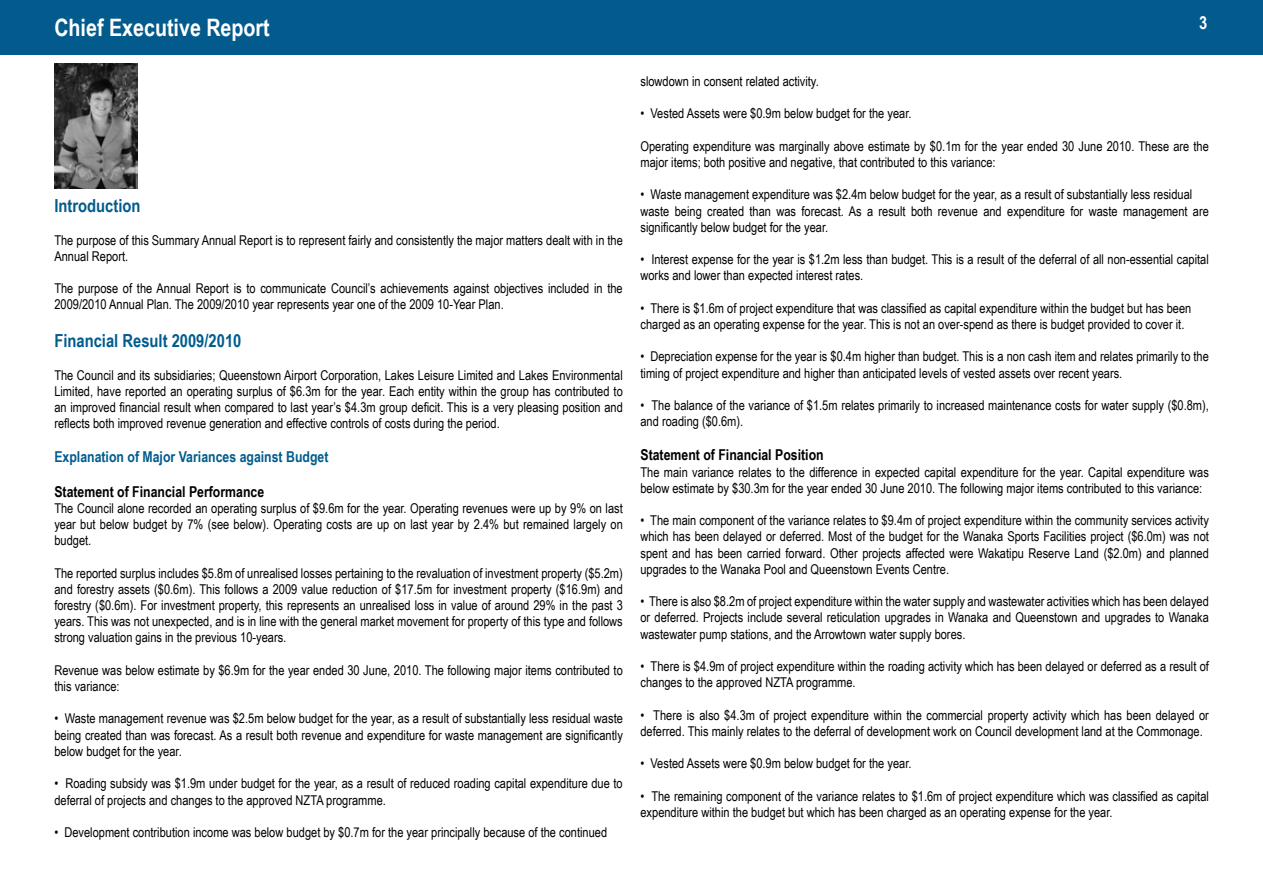
<style>
.page{position:relative;width:1263px;height:893px;background:#fff}
.page>*{position:absolute;margin:0;border:0;box-sizing:border-box;transform-origin:0 0}
.t1{font:700 24px "Arial Narrow";color:#fff}
.t2{font:700 18px "Arial Narrow";color:#005c8d}
.t3{font:700 18px "Arial Narrow";color:#fff}
.t4{font:700 15px "Arial Narrow";color:#000}
.t5{font:700 15px "Arial Narrow";color:#005c8d}
.t6{font:13.5px/16.2px "Arial Narrow";color:#000}
</style>
<div class="page">
<div style="left:1px;top:0;width:1262px;height:54px;background:#025b8c"></div>
<img style="left:54px;top:63px;width:83px;height:125px">
<h1 class="t1" style="left:54px;top:10px;width:217px">Chief Executive Report</h1>
<h2 class="t3" style="left:1199px;top:10px;width:10px">3</h2>
<h2 class="t2" style="left:54px;top:192px;width:88px">Introduction</h2>
<p class="t6" style="left:54px;top:231px;width:570px">The purpose of this Summary Annual Report is to represent fairly and consistently the major matters dealt with in the<br>Annual Report.</p>
<p class="t6" style="left:54px;top:280px;width:570px">The purpose of the Annual Report is to communicate Council’s achievements against objectives included in the<br>2009/2010 Annual Plan. The 2009/2010 year represents year one of the 2009 10-Year Plan.</p>
<h2 class="t2" style="left:54px;top:327px;width:189px">Financial Result 2009/2010</h2>
<p class="t6" style="left:54px;top:366px;width:570px;text-align:justify">The Council and its subsidiaries; Queenstown Airport Corporation, Lakes Leisure Limited and Lakes Environmental Limited, have reported an operating surplus of $6.3m for the year. Each entity within the group has contributed to an improved financial result when compared to last year’s $4.3m group deficit. This is a very pleasing position and reflects both improved revenue generation and effective controls of costs during the period.</p>
<p class="t5" style="left:54px;top:446px;width:276px">Explanation of Major Variances against Budget</p>
<p class="t4" style="left:54px;top:480px;width:211px">Statement of Financial Performance</p>
<p class="t6" style="left:54px;top:499px;width:570px;text-align:justify">The Council alone recorded an operating surplus of $9.6m for the year. Operating revenues were up by 9% on last year but below budget by 7% (see below). Operating costs are up on last year by 2.4% but remained largely on budget.</p>
<p class="t6" style="left:54px;top:564px;width:570px;text-align:justify">The reported surplus includes $5.8m of unrealised losses pertaining to the revaluation of investment property ($5.2m) and forestry assets ($0.6m). This follows a 2009 value reduction of $17.5m for investment property ($16.9m) and forestry ($0.6m). For investment property, this represents an unrealised loss in value of around 29% in the past 3 years. This was not unexpected, and is in line with the general market movement for property of this type and follows strong valuation gains in the previous 10-years.</p>
<p class="t6" style="left:54px;top:661px;width:570px">Revenue was below estimate by $6.9m for the year ended 30 June, 2010. The following major items contributed to this variance:</p>
<p class="t6" style="left:54px;top:710px;width:570px;text-align:justify">• Waste management revenue was $2.5m below budget for the year, as a result of substantially less residual waste being created than was forecast. As a result both revenue and expenditure for waste management are significantly below budget for the year.</p>
<p class="t6" style="left:54px;top:775px;width:570px">• Roading subsidy was $1.9m under budget for the year, as a result of reduced roading capital expenditure due to deferral of projects and changes to the approved NZTA programme.</p>
<p class="t6" style="left:54px;top:823px;width:554px">• Development contribution income was below budget by $0.7m for the year principally because of the continued</p>
<p class="t6" style="left:640px;top:73px;width:180px">slowdown in consent related activity.</p>
<p class="t6" style="left:640px;top:105px;width:272px">• Vested Assets were $0.9m below budget for the year.</p>
<p class="t6" style="left:640px;top:137px;width:570px">Operating expenditure was marginally above estimate by $0.1m for the year ended 30 June 2010. These are the major items; both positive and negative, that contributed to this variance:</p>
<p class="t6" style="left:640px;top:186px;width:570px">• Waste management expenditure was $2.4m below budget for the year, as a result of substantially less residual waste being created than was forecast. As a result both revenue and expenditure for waste management are significantly below budget for the year.</p>
<p class="t6" style="left:640px;top:251px;width:570px">• Interest expense for the year is $1.2m less than budget. This is a result of the deferral of all non-essential capital works and lower than expected interest rates.</p>
<p class="t6" style="left:640px;top:299px;width:552px">• There is $1.6m of project expenditure that was classified as capital expenditure within the budget but has been charged as an operating expense for the year. This is not an over-spend as there is budget provided to cover it.</p>
<p class="t6" style="left:640px;top:348px;width:570px">• Depreciation expense for the year is $0.4m higher than budget. This is a non cash item and relates primarily to the timing of project expenditure and higher than anticipated levels of vested assets over recent years.</p>
<p class="t6" style="left:640px;top:397px;width:570px">• The balance of the variance of $1.5m relates primarily to increased maintenance costs for water supply ($0.8m), and roading ($0.6m).</p>
<p class="t4" style="left:640px;top:444px;width:185px">Statement of Financial Position</p>
<p class="t6" style="left:640px;top:463px;width:570px">The main variance relates to the difference in expected capital expenditure for the year. Capital expenditure was below estimate by $30.3m for the year ended 30 June 2010. The following major items contributed to this variance:</p>
<p class="t6" style="left:640px;top:512px;width:570px;text-align:justify">• The main component of the variance relates to $9.4m of project expenditure within the community services activity which has been delayed or deferred. Most of the budget for the Wanaka Sports Facilities project ($6.0m) was not spent and has been carried forward. Other projects affected were Wakatipu Reserve Land ($2.0m) and planned upgrades to the Wanaka Pool and Queenstown Events Centre.</p>
<p class="t6" style="left:640px;top:593px;width:570px;text-align:justify">• There is also $8.2m of project expenditure within the water supply and wastewater activities which has been delayed or deferred. Projects include several reticulation upgrades in Wanaka and Queenstown and upgrades to Wanaka wastewater pump stations, and the Arrowtown water supply bores.</p>
<p class="t6" style="left:640px;top:658px;width:570px">• There is $4.9m of project expenditure within the roading activity which has been delayed or deferred as a result of changes to the approved NZTA programme.</p>
<p class="t6" style="left:640px;top:706px;width:570px">• There is also $4.3m of project expenditure within the commercial property activity which has been delayed or deferred. This mainly relates to the deferral of development work on Council development land at the Commonage.</p>
<p class="t6" style="left:640px;top:755px;width:272px">• Vested Assets were $0.9m below budget for the year.</p>
<p class="t6" style="left:640px;top:787px;width:570px">• The remaining component of the variance relates to $1.6m of project expenditure which was classified as capital expenditure within the budget but which has been charged as an operating expense for the year.</p>
</div>
